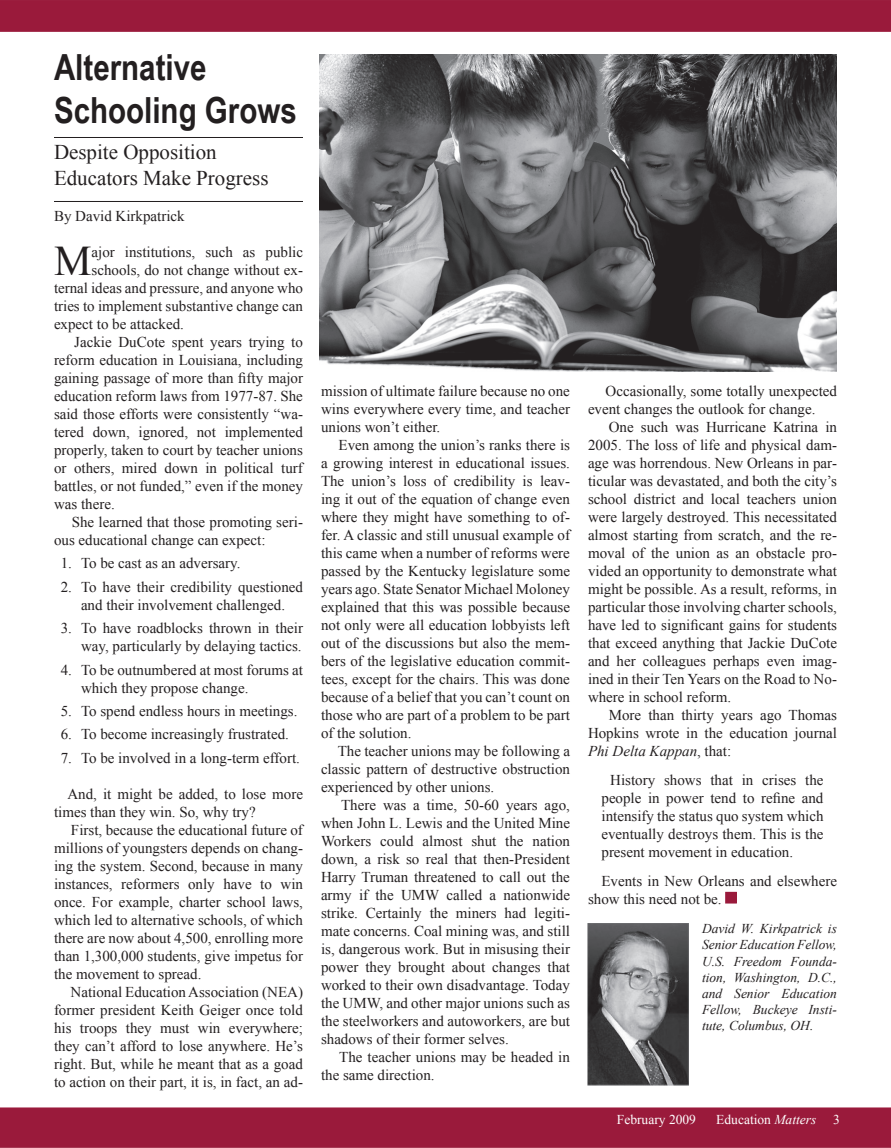
<style>
.page{position:relative;width:891px;height:1148px;background:#fff}
.page>*{position:absolute;margin:0;border:0;box-sizing:border-box;transform-origin:0 0}
.t1{font:42.15px "Times New Roman";color:#231f20}
.t2{font:700 36px/43.2px "Arial Narrow";color:#231f20}
.t3{font:21px/25.2px "Times New Roman";color:#231f20}
.t4{font:15px/18px "Times New Roman";color:#231f20;text-align:justify}
.t5{font:italic 13.5px/16.2px "Times New Roman";color:#231f20;text-align:justify}
.t6{font:13.5px "Times New Roman";color:#fff}
.s1{font-style:italic}
</style>
<div class="page">
<div style="left:0;top:1107px;width:891px;height:40px;background:#9a1a3b"></div>
<div style="left:0;top:0;width:891px;height:32px;background:#9a1a3b"></div>
<hr style="left:54px;top:137px;width:249px;height:1px;background:#231f20">
<hr style="left:54px;top:201px;width:249px;height:1px;background:#231f20">
<div style="left:726px;top:892px;width:10px;height:10px;background:#9a1a3b"></div>
<div style="left:725px;top:891px;width:12px;height:12px;border:2px solid #9a1a3b"></div>
<img style="left:320px;top:54px;width:517px;height:317px">
<img style="left:588px;top:923px;width:100px;height:162px">
<h2 class="t2" style="left:54px;top:44px;width:244px">Alternative<br>Schooling Grows</h2>
<h3 class="t3" style="left:54px;top:139px;width:216px">Despite Opposition<br>Educators Make Progress</h3>
<p class="t4" style="left:54px;top:206px;width:132px">By David Kirkpatrick</p>
<h1 class="t1" style="left:54px;top:232px;width:39px">M</h1>
<p class="t4" style="left:92px;top:242px;width:213px">ajor institutions, such as public</p>
<p class="t4" style="left:92px;top:260px;width:213px">schools, do not change without ex-</p>
<p class="t4" style="left:54px;top:278px;width:251px">ternal ideas and pressure, and anyone who</p>
<p class="t4" style="left:54px;top:296px;width:250px">tries to implement substantive change can</p>
<p class="t4" style="left:54px;top:314px;width:131px">expect to be attacked.</p>
<p class="t4" style="left:74px;top:332px;width:230px">Jackie DuCote spent years trying to</p>
<p class="t4" style="left:54px;top:350px;width:251px">reform education in Louisiana, including</p>
<p class="t4" style="left:54px;top:368px;width:251px">gaining passage of more than fifty major</p>
<p class="t4" style="left:54px;top:386px;width:250px">education reform laws from 1977-87. She</p>
<p class="t4" style="left:54px;top:404px;width:250px">said those efforts were consistently “wa-</p>
<p class="t4" style="left:54px;top:422px;width:251px">tered down, ignored, not implemented</p>
<p class="t4" style="left:54px;top:440px;width:251px">properly, taken to court by teacher unions</p>
<p class="t4" style="left:54px;top:458px;width:250px">or others, mired down in political turf</p>
<p class="t4" style="left:54px;top:476px;width:250px">battles, or not funded,” even if the money</p>
<p class="t4" style="left:54px;top:494px;width:62px">was there.</p>
<p class="t4" style="left:72px;top:512px;width:233px">She learned that those promoting seri-</p>
<p class="t4" style="left:54px;top:530px;width:213px">ous educational change can expect:</p>
<p class="t4" style="left:81px;top:551px;width:224px;line-height:23.4px">To be cast as an adversary.<br>To have their credibility questioned</p>
<p class="t4" style="left:81px;top:592px;width:224px;line-height:23.4px">and their involvement challenged.<br>To have roadblocks thrown in their</p>
<p class="t4" style="left:81px;top:634px;width:224px;line-height:23.4px">way, particularly by delaying tactics.<br>To be outnumbered at most forums at</p>
<p class="t4" style="left:81px;top:675px;width:221px;line-height:23.4px;text-align:left">which they propose change.<br>To spend endless hours in meetings.<br>To become increasingly frustrated.<br>To be involved in a long-term effort.</p>
<p class="t4" style="left:54px;top:784px;width:251px;text-indent:14px">And, it might be added, to lose more times than they win. So, why try?</p>
<p class="t4" style="left:54px;top:820px;width:251px;text-indent:17px">First, because the educational future of millions of youngsters depends on chang&shy;ing the system. Second, because in many instances, reformers only have to win once. For example, charter school laws, which led to alternative schools, of which there are now about 4,500, enrolling more than 1,300,000 students, give impetus for the movement to spread.</p>
<p class="t4" style="left:54px;top:982px;width:251px;text-indent:17px">National Education Association (NEA) former president Keith Geiger once told his troops they must win everywhere; they can’t afford to lose anywhere. He’s right. But, while he meant that as a goad to action on their part, it is, in fact, an ad-</p>
<p class="t4" style="left:61px;top:551px;width:13px;line-height:23.4px">1.<br>2.</p>
<p class="t4" style="left:61px;top:619px;width:13px">3.</p>
<p class="t4" style="left:61px;top:660px;width:13px">4.</p>
<p class="t4" style="left:61px;top:699px;width:13px;line-height:23.4px">5.<br>6.<br>7.</p>
<p class="t4" style="left:321px;top:381px;width:251px">mission of ultimate failure because no one wins everywhere every time, and teacher unions won’t either.</p>
<p class="t4" style="left:321px;top:435px;width:251px;text-indent:18px">Even among the union’s ranks there is a growing interest in educational issues.<br>The union’s loss of credibility is leav&shy;ing it out of the equation of change even where they might have something to of&shy;fer. A classic and still unusual example of this came when a number of reforms were passed by the Kentucky legislature some years ago. State Senator Michael Moloney explained that this was possible because not only were all education lobbyists left out of the discussions but also the mem&shy;bers of the legislative education commit&shy;tees, except for the chairs. This was done because of a belief that you can’t count on those who are part of a problem to be part of the solution.</p>
<p class="t4" style="left:321px;top:741px;width:251px;text-indent:17px">The teacher unions may be following a classic pattern of destructive obstruction experienced by other unions.</p>
<p class="t4" style="left:321px;top:795px;width:251px;text-indent:20px">There was a time, 50-60 years ago, when John L. Lewis and the United Mine Workers could almost shut the nation down, a risk so real that then-President Harry Truman threatened to call out the army if the UMW called a nationwide strike. Certainly the miners had legiti&shy;mate concerns. Coal mining was, and still is, dangerous work. But in misusing their power they brought about changes that worked to their own disadvantage. Today the UMW, and other major unions such as the steelworkers and autoworkers, are but shadows of their former selves.</p>
<p class="t4" style="left:321px;top:1047px;width:250px;text-indent:18px">The teacher unions may be headed in the same direction.</p>
<p class="t4" style="left:588px;top:381px;width:251px;text-indent:18px">Occasionally, some totally unexpected event changes the outlook for change.</p>
<p class="t4" style="left:588px;top:417px;width:251px;text-indent:21px">One such was Hurricane Katrina in 2005. The loss of life and physical dam&shy;age was horrendous. New Orleans in par&shy;ticular was devastated, and both the city’s school district and local teachers union were largely destroyed. This necessitated almost starting from scratch, and the re&shy;moval of the union as an obstacle pro&shy;vided an opportunity to demonstrate what might be possible. As a result, reforms, in particular those involving charter schools, have led to significant gains for students that exceed anything that Jackie DuCote and her colleagues perhaps even imag&shy;ined in their Ten Years on the Road to No&shy;where in school reform.</p>
<p class="t4" style="left:588px;top:705px;width:251px;text-indent:21px">More than thirty years ago Thomas Hopkins wrote in the education journal <span class="s1">Phi Delta Kappan</span>, that:</p>
<p class="t4" style="left:602px;top:770px;width:224px;text-indent:9px">History shows that in crises the people in power tend to refine and intensify the status quo system which eventually destroys them. This is the present movement in education.</p>
<p class="t4" style="left:588px;top:871px;width:251px;text-indent:14px">Events in New Orleans and elsewhere show this need not be.</p>
<p class="t5" style="left:702px;top:920px;width:136px">David W. Kirkpatrick is Senior Education Fellow, U.S. Freedom Founda&shy;tion, Washington, D.C., and Senior Education Fellow, Buckeye Insti&shy;tute, Columbus, OH.</p>
<p class="t6" style="left:617px;top:1110px;width:81px">February 2009</p>
<p class="t6" style="left:716px;top:1110px;width:102px">Education <span class="s1">Matters</span></p>
</div>
